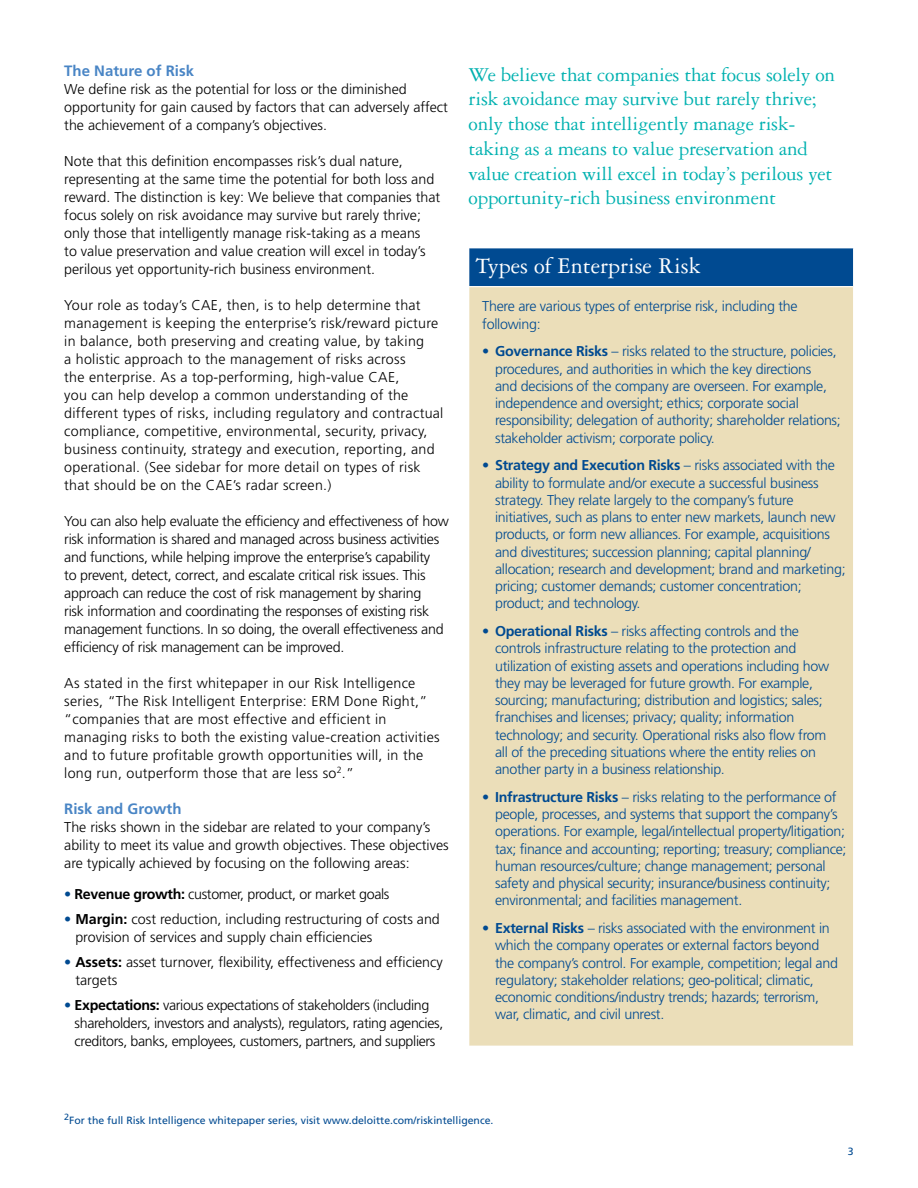
<style>
.page{position:relative;width:918px;height:1188px;background:#fff}
.page>*{position:absolute;margin:0;border:0;box-sizing:border-box;transform-origin:0 0}
.t1{font:24px "Garamond Three";color:#fff}
.t2{font:21px/24.8px "Garamond Three";letter-spacing:-.01em;color:#00b1b0}
.t3{font:700 15px "Frutiger";color:#4985c5}
.t4{font:300 14.25px/17.2px "Frutiger";letter-spacing:-.02em;color:#004a91}
.t5{font:300 14.25px/18px "Frutiger";color:#000}
.t6{font:300 14.25px/18px "Frutiger";letter-spacing:.02em;color:#000}
.t7{font:300 14.25px/18px "Frutiger";letter-spacing:-.02em;color:#000}
.t8{font:300 14.25px/18px "Frutiger";letter-spacing:-.025em;color:#000}
.t9{font:10.5px "Frutiger";color:#004a91}
.s1{color:#004a91}
.s2{font-weight:700}
</style>
<div class="page">
<div style="left:469px;top:248px;width:385px;height:39px;background:#004a91"></div>
<div style="left:469px;top:287px;width:385px;height:759px;background:#ebdeb9"></div>
<hr style="left:469px;top:248px;width:385px;height:1px;background:#fff">
<hr style="left:469px;top:248px;width:1px;height:39px;background:#fff">
<hr style="left:853px;top:248px;width:1px;height:39px;background:#fff">
<hr style="left:469px;top:286px;width:385px;height:1px;background:#fff">
<hr style="left:469px;top:287px;width:1px;height:759px;background:#fff">
<hr style="left:853px;top:287px;width:1px;height:759px;background:#fff">
<p class="t3" style="left:64px;top:62px;width:131px">The Nature of Risk</p>
<p class="t5" style="left:64px;top:80px;width:385px">We define risk as the potential for loss or the diminished opportunity for gain caused by factors that can adversely affect the achievement of a company’s objectives.</p>
<p class="t5" style="left:64px;top:152px;width:378px">Note that this definition encompasses risk’s dual nature, representing at the same time the potential for both loss and reward. The distinction is key: We believe that companies that focus solely on risk avoidance may survive but rarely thrive; only those that intelligently manage risk-taking as a means<br>to value preservation and value creation will excel in today’s perilous yet opportunity-rich business environment.</p>
<p class="t6" style="left:64px;top:296px;width:381px">Your role as today’s CAE, then, is to help determine that management is keeping the enterprise’s risk/reward picture in balance, both preserving and creating value, by taking<br>a holistic approach to the management of risks across<br>the enterprise. As a top-performing, high-value CAE,<br>you can help develop a common understanding of the different types of risks, including regulatory and contractual compliance, competitive, environmental, security, privacy, business continuity, strategy and execution, reporting, and operational. (See sidebar for more detail on types of risk that should be on the CAE’s radar screen.)</p>
<p class="t7" style="left:64px;top:512px;width:386px">You can also help evaluate the efficiency and effectiveness of how risk information is shared and managed across business activities and functions, while helping improve the enterprise’s capability<br>to prevent, detect, correct, and escalate critical risk issues. This approach can reduce the cost of risk management by sharing<br>risk information and coordinating the responses of existing risk management functions. In so doing, the overall effectiveness and efficiency of risk management can be improved.</p>
<p class="t6" style="left:64px;top:674px;width:377px">As stated in the first whitepaper in our Risk Intelligence series, “The Risk Intelligent Enterprise: ERM Done Right,” “companies that are most effective and efficient in managing risks to both the existing value-creation activities and to future profitable growth opportunities will, in the long run, outperform those that are less so<sup>2</sup>.”</p>
<p class="t3" style="left:64px;top:800px;width:119px">Risk and Growth</p>
<p class="t5" style="left:64px;top:818px;width:386px">The risks shown in the sidebar are related to your company’s ability to meet its value and growth objectives. These objectives are typically achieved by focusing on the following areas:</p>
<p class="t8" style="left:64px;top:885px;width:327px"><span class="s1">•</span> <span class="s2">Revenue growth:</span> customer, product, or market goals</p>
<p class="t5" style="left:75px;top:910px;width:366px;text-indent:-11px"><span class="s1">•</span> <span class="s2">Margin:</span> cost reduction, including restructuring of costs and provision of services and supply chain efficiencies</p>
<p class="t5" style="left:75px;top:953px;width:369px;text-indent:-11px"><span class="s1">•</span> <span class="s2">Assets:</span> asset turnover, flexibility, effectiveness and efficiency targets</p>
<p class="t8" style="left:75px;top:996px;width:370px;text-indent:-10px"><span class="s1">•</span> <span class="s2">Expectations:</span> various expectations of stakeholders (including shareholders, investors and analysts), regulators, rating agencies, creditors, banks, employees, customers, partners, and suppliers</p>
<p class="t2" style="left:469px;top:62px;width:368px">We believe that companies that focus solely on risk avoidance may survive but rarely thrive; only those that intelligently manage risk&shy;taking as a means to value preservation and value creation will excel in today’s perilous yet opportunity-rich business environment</p>
<h1 class="t1" style="left:476px;top:253px;width:227px">Types of Enterprise Risk</h1>
<p class="t4" style="left:482px;top:298px;width:317px">There are various types of enterprise risk, including the following:</p>
<p class="t4" style="left:495px;top:343px;width:347px;text-indent:-13px">• <span class="s2">Governance Risks</span> – risks related to the structure, policies, procedures, and authorities in which the key directions<br>and decisions of the company are overseen. For example, independence and oversight; ethics; corporate social responsibility; delegation of authority; shareholder relations; stakeholder activism; corporate policy.</p>
<p class="t4" style="left:495px;top:457px;width:352px;text-indent:-13px">• <span class="s2">Strategy and Execution Risks</span> – risks associated with the ability to formulate and/or execute a successful business strategy. They relate largely to the company’s future initiatives, such as plans to enter new markets, launch new products, or form new alliances. For example, acquisitions and divestitures; succession planning; capital planning/ allocation; research and development; brand and marketing; pricing; customer demands; customer concentration; product; and technology.</p>
<p class="t4" style="left:495px;top:623px;width:336px;text-indent:-13px">• <span class="s2">Operational Risks</span> – risks affecting controls and the controls infrastructure relating to the protection and utilization of existing assets and operations including how they may be leveraged for future growth. For example, sourcing; manufacturing; distribution and logistics; sales; franchises and licenses; privacy; quality; information technology; and security. Operational risks also flow from all of the preceding situations where the entity relies on another party in a business relationship.</p>
<p class="t4" style="left:495px;top:788px;width:353px;text-indent:-13px">• <span class="s2">Infrastructure Risks</span> – risks relating to the performance of people, processes, and systems that support the company’s operations. For example, legal/intellectual property/litigation; tax; finance and accounting; reporting; treasury; compliance; human resources/culture; change management; personal safety and physical security; insurance/business continuity; environmental; and facilities management.</p>
<p class="t4" style="left:495px;top:920px;width:344px;text-indent:-13px">• <span class="s2">External Risks</span> – risks associated with the environment in which the company operates or external factors beyond the company’s control. For example, competition; legal and regulatory; stakeholder relations; geo-political; climatic, economic conditions/industry trends; hazards; terrorism, war, climatic, and civil unrest.</p>
<p class="t9" style="left:64px;top:1114px;width:431px"><sup>2</sup>For the full Risk Intelligence whitepaper series, visit www.deloitte.com/riskintelligence.</p>
</div>
